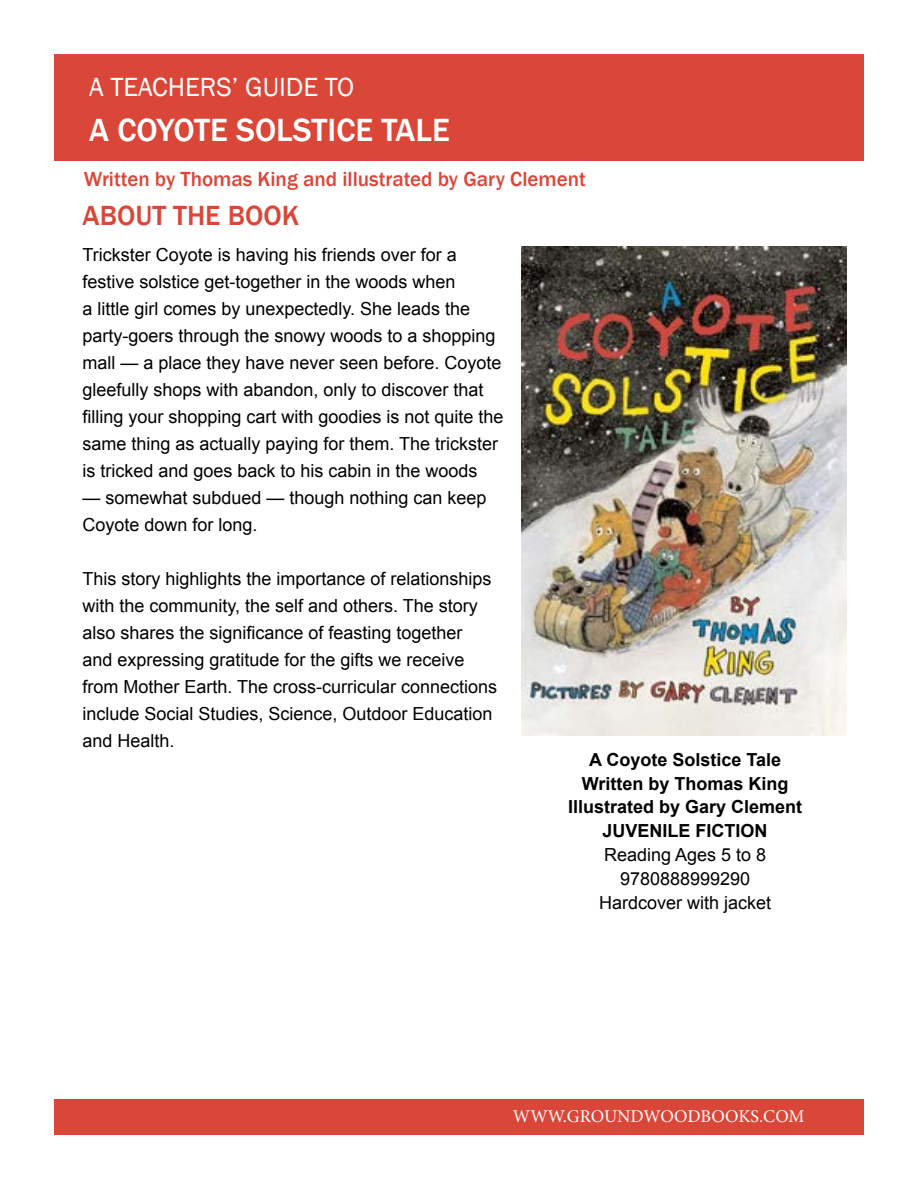
<style>
.page{position:relative;width:918px;height:1188px;background:#fff}
.page>*{position:absolute;margin:0;border:0;box-sizing:border-box;transform-origin:0 0}
.t1{font:500 33px "Franklin Gothic";color:#fff}
.t2{font:500 28.5px "Franklin Gothic";color:#da4638}
.t3{font:27px "Franklin Gothic";color:#fff}
.t4{font:500 21px "Franklin Gothic";color:#da4638}
.t5{font:18px/27px "Arial";color:#000}
.t6{font:700 18px/24px "Arial";color:#000;text-align:center}
.t7{font:18px "Minion Pro";color:#fff}
</style>
<div class="page">
<div style="left:54px;top:55px;width:810px;height:106px;background:#da4638"></div>
<div style="left:54px;top:1099px;width:810px;height:36px;background:#da4638"></div>
<img style="left:521px;top:247px;width:326px;height:488px">
<h3 class="t3" style="left:89px;top:70px;width:267px">A TEACHERS’ GUIDE TO</h3>
<h1 class="t1" style="left:89px;top:109px;width:362px">A COYOTE SOLSTICE TALE</h1>
<p class="t4" style="left:84px;top:166px;width:504px">Written by Thomas King and illustrated by Gary Clement</p>
<h2 class="t2" style="left:83px;top:198px;width:218px">ABOUT THE BOOK</h2>
<p class="t5" style="left:82px;top:241px;width:423px">Trickster Coyote is having his friends over for a festive solstice get-together in the woods when<br>a little girl comes by unexpectedly. She leads the party-goers through the snowy woods to a shopping mall — a place they have never seen before. Coyote gleefully shops with abandon, only to discover that filling your shopping cart with goodies is not quite the same thing as actually paying for them. The trickster is tricked and goes back to his cabin in the woods</p>
<p class="t5" style="left:82px;top:484px;width:406px">— somewhat subdued — though nothing can keep<br>Coyote down for long.</p>
<p class="t5" style="left:82px;top:565px;width:416px">This story highlights the importance of relationships with the community, the self and others. The story also shares the significance of feasting together<br>and expressing gratitude for the gifts we receive from Mother Earth. The cross-curricular connections include Social Studies, Science, Outdoor Education and Health.</p>
<p class="t6" style="left:568px;top:748px;width:236px">A Coyote Solstice Tale<br>Written by Thomas King<br>Illustrated by Gary Clement<br>JUVENILE FICTION</p>
<p class="t5" style="left:599px;top:843px;width:174px;line-height:24px;text-align:center">Reading Ages 5 to 8<br>9780888999290<br>Hardcover with jacket</p>
<p class="t7" style="left:513px;top:1105px;width:293px">WWW.GROUNDWOODBOOKS.COM</p>
</div>
